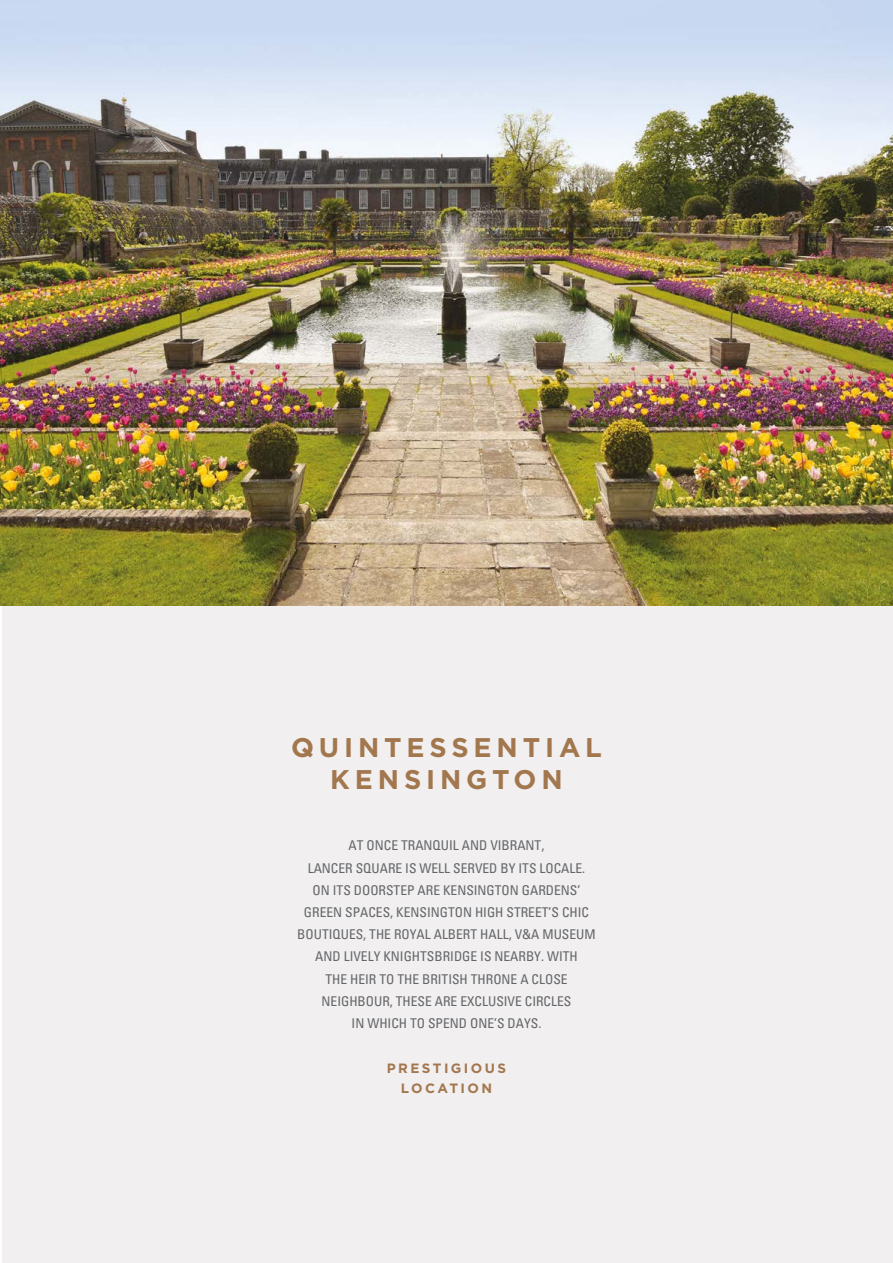
<style>
.page{position:relative;width:893px;height:1263px;background:#fff}
.page>*{position:absolute;margin:0;border:0;box-sizing:border-box;transform-origin:0 0}
.t1{font:700 27px/32.4px "Gotham";letter-spacing:.18em;color:#a3774e;text-align:center}
.t2{font:condensed 13.5px/22.2px "Univers";color:#64666a;text-align:center}
.t3{font:700 13.5px/19.8px "Gotham";letter-spacing:.18em;color:#a3774e;text-align:center}
</style>
<div class="page">
<div style="left:2px;top:0;width:891px;height:1263px;background:#f1efef"></div>
<img style="left:0;top:0;width:893px;height:605px">
<h1 class="t1" style="left:291px;top:731px;width:312px">QUINTESSENTIAL<br>KENSINGTON</h1>
<p class="t2" style="left:297px;top:836px;width:300px">AT ONCE TRANQUIL AND VIBRANT,<br>LANCER SQUARE IS WELL SERVED BY ITS LOCALE.<br>ON ITS DOORSTEP ARE KENSINGTON GARDENS’ GREEN SPACES, KENSINGTON HIGH STREET’S CHIC BOUTIQUES, THE ROYAL ALBERT HALL, V&amp;A MUSEUM AND LIVELY KNIGHTSBRIDGE IS NEARBY. WITH<br>THE HEIR TO THE BRITISH THRONE A CLOSE NEIGHBOUR, THESE ARE EXCLUSIVE CIRCLES<br>IN WHICH TO SPEND ONE’S DAYS.</p>
<p class="t3" style="left:387px;top:1058px;width:121px">PRESTIGIOUS<br>LOCATION</p>
</div>
